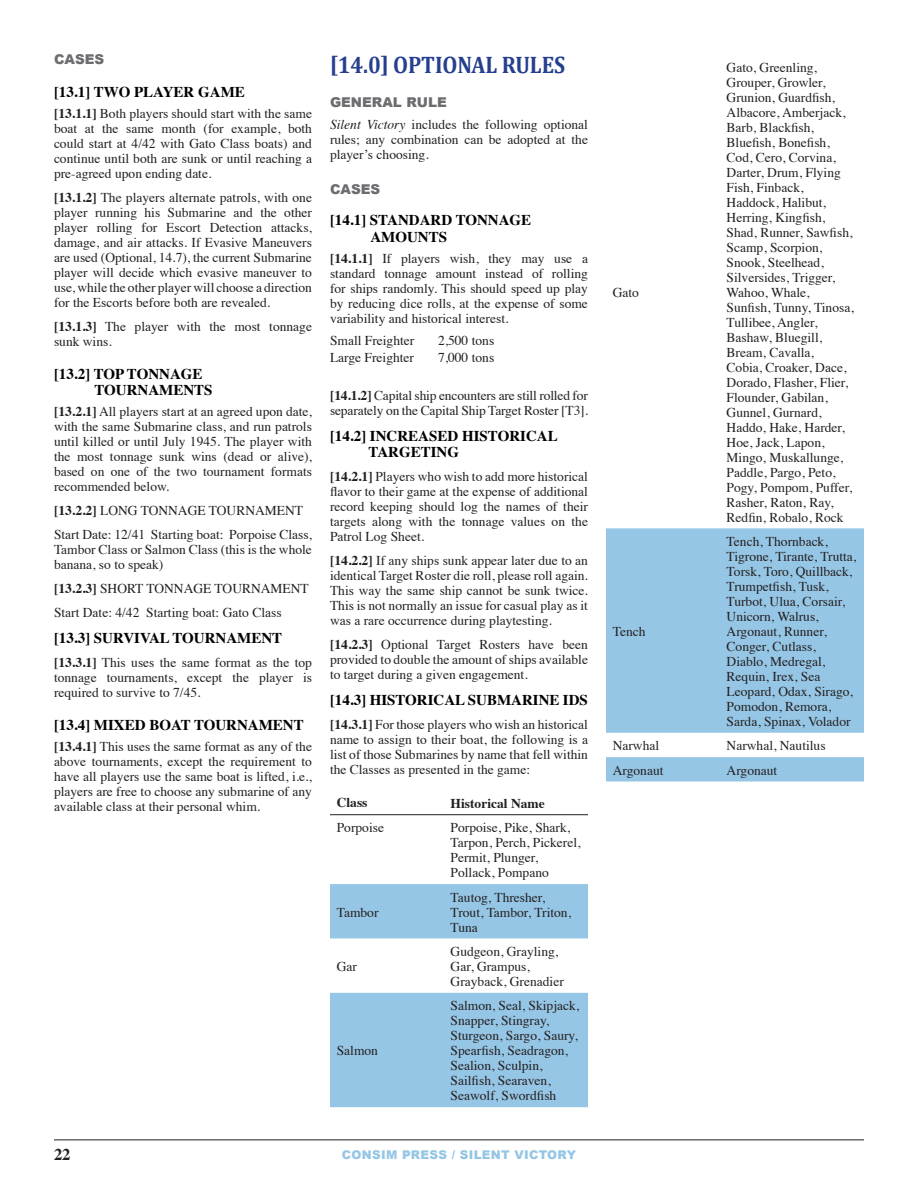
<style>
.page{position:relative;width:918px;height:1188px;background:#fff}
.page>*{position:absolute;margin:0;border:0;box-sizing:border-box;transform-origin:0 0}
.t1{font:700 24px "Cambria";letter-spacing:-.005em;color:#253f8e;scale:.9 1}
.t2{font:700 16.5px "Times";color:#231f20}
.t3{font:700 15px/16.5px "Times";color:#000}
.t4{font:13.5px/15px "Times";color:#231f20;text-align:justify}
.t5{font:900 13.5px "Arial";color:#6c6d70}
.t6{font:700 13.5px "Times";color:#231f20}
.t7{font:900 12px "Arial";letter-spacing:.025em;color:#96c6e5}
.s1{font-weight:700}
.s2{font-style:italic}
</style>
<div class="page">
<hr style="left:54px;top:1139px;width:810px;height:1px;background:#231f20">
<svg style="left:330px;top:884px;width:258px;height:223px;fill:#96c6e5"></svg>
<hr style="left:330px;top:814px;width:114px;height:1px;background:#231f20">
<hr style="left:444px;top:814px;width:144px;height:1px;background:#231f20">
<svg style="left:606px;top:528px;width:258px;height:254px;background:#a0cbe7"></svg>
<p class="t5" style="left:54px;top:49px;width:52px">CASES</p>
<p class="t3" style="left:54px;top:82px;width:192px">[13.1] TWO PLAYER GAME</p>
<p class="t4" style="left:54px;top:104px;width:260px"><span class="s1">[13.1.1]</span> Both players should start with the same boat at the same month (for example, both could start at 4/42 with Gato Class boats) and continue until both are sunk or until reaching a pre-agreed upon ending date.</p>
<p class="t4" style="left:54px;top:188px;width:260px"><span class="s1">[13.1.2]</span> The players alternate patrols, with one player running his Submarine and the other player rolling for Escort Detection attacks, damage, and air attacks. If Evasive Maneuvers are used (Optional, 14.7), the current Submarine player will decide which evasive maneuver to use, while the other player will choose a direction for the Escorts before both are revealed.</p>
<p class="t4" style="left:54px;top:317px;width:260px"><span class="s1">[13.1.3]</span> The player with the most tonnage sunk wins.</p>
<p class="t3" style="left:94px;top:364px;width:120px;text-indent:-40px">[13.2] TOP TONNAGE<br>TOURNAMENTS</p>
<p class="t4" style="left:54px;top:403px;width:260px"><span class="s1">[13.2.1]</span> All players start at an agreed upon date, with the same Submarine class, and run patrols until killed or until July 1945. The player with the most tonnage sunk wins (dead or alive), based on one of the two tournament formats recommended below.</p>
<p class="t4" style="left:54px;top:497px;width:260px;line-height:24px"><span class="s1">[13.2.2]</span> LONG TONNAGE TOURNAMENT<br>Start Date: 12/41 Starting boat: Porpoise Class,</p>
<p class="t4" style="left:54px;top:541px;width:259px">Tambor Class or Salmon Class (this is the whole banana, so to speak)</p>
<p class="t4" style="left:54px;top:575px;width:256px;line-height:24px"><span class="s1">[13.2.3]</span> SHORT TONNAGE TOURNAMENT<br>Start Date: 4/42 Starting boat: Gato Class</p>
<p class="t3" style="left:54px;top:628px;width:230px">[13.3] SURVIVAL TOURNAMENT</p>
<p class="t4" style="left:54px;top:653px;width:260px"><span class="s1">[13.3.1]</span> This uses the same format as the top tonnage tournaments, except the player is required to survive to 7/45.</p>
<p class="t3" style="left:54px;top:715px;width:251px">[13.4] MIXED BOAT TOURNAMENT</p>
<p class="t4" style="left:54px;top:737px;width:260px"><span class="s1">[13.4.1]</span> This uses the same format as any of the above tournaments, except the requirement to have all players use the same boat is lifted, i.e., players are free to choose any submarine of any available class at their personal whim.</p>
<h1 class="t1" style="left:330px;top:48px;width:263px">[14.0] OPTIONAL RULES</h1>
<p class="t5" style="left:330px;top:92px;width:118px">GENERAL RULE</p>
<p class="t4" style="left:330px;top:116px;width:260px"><span class="s2">Silent Victory</span> includes the following optional rules; any combination can be adopted at the player’s choosing.</p>
<p class="t5" style="left:330px;top:179px;width:52px">CASES</p>
<p class="t3" style="left:370px;top:210px;width:162px;text-indent:-40px">[14.1] STANDARD TONNAGE<br>AMOUNTS</p>
<p class="t4" style="left:330px;top:249px;width:260px"><span class="s1">[14.1.1]</span> If players wish, they may use a standard tonnage amount instead of rolling for ships randomly. This should speed up play by reducing dice rolls, at the expense of some variability and historical interest.</p>
<p class="t4" style="left:330px;top:332px;width:86px">Small Freighter</p>
<p class="t4" style="left:438px;top:332px;width:58px">2,500 tons</p>
<p class="t4" style="left:330px;top:349px;width:86px">Large Freighter</p>
<p class="t4" style="left:438px;top:349px;width:58px">7,000 tons</p>
<p class="t4" style="left:330px;top:387px;width:260px"><span class="s1">[14.1.2]</span> Capital ship encounters are still rolled for separately on the Capital Ship Target Roster [T3].</p>
<p class="t3" style="left:369px;top:426px;width:191px;text-indent:-39px">[14.2] INCREASED HISTORICAL<br>TARGETING</p>
<p class="t4" style="left:330px;top:468px;width:260px"><span class="s1">[14.2.1]</span> Players who wish to add more historical flavor to their game at the expense of additional record keeping should log the names of their targets along with the tonnage values on the Patrol Log Sheet.</p>
<p class="t4" style="left:330px;top:552px;width:260px"><span class="s1">[14.2.2]</span> If any ships sunk appear later due to an identical Target Roster die roll, please roll again.<br>This way the same ship cannot be sunk twice.<br>This is not normally an issue for casual play as it was a rare occurrence during playtesting.</p>
<p class="t4" style="left:330px;top:636px;width:260px"><span class="s1">[14.2.3]</span> Optional Target Rosters have been provided to double the amount of ships available to target during a given engagement.</p>
<p class="t3" style="left:330px;top:690px;width:259px">[14.3] HISTORICAL SUBMARINE IDS</p>
<p class="t4" style="left:330px;top:716px;width:260px"><span class="s1">[14.3.1]</span> For those players who wish an historical name to assign to their boat, the following is a list of those Submarines by name that fell within the Classes as presented in the game:</p>
<p class="t6" style="left:337px;top:790px;width:32px">Class</p>
<p class="t6" style="left:451px;top:790px;width:96px">Historical Name</p>
<p class="t4" style="left:337px;top:819px;width:49px">Porpoise</p>
<p class="t4" style="left:451px;top:819px;width:131px;text-align:left">Porpoise, Pike, Shark,<br>Tarpon, Perch, Pickerel,<br>Permit, Plunger,<br>Pollack, Pompano</p>
<p class="t4" style="left:337px;top:904px;width:43px">Tambor</p>
<p class="t4" style="left:451px;top:889px;width:122px;text-align:left">Tautog, Thresher,<br>Trout, Tambor, Triton,<br>Tuna</p>
<p class="t4" style="left:337px;top:958px;width:22px">Gar</p>
<p class="t4" style="left:337px;top:1042px;width:43px">Salmon</p>
<p class="t4" style="left:451px;top:943px;width:115px;text-align:left">Gudgeon, Grayling,<br>Gar, Grampus,<br>Grayback, Grenadier</p>
<p class="t4" style="left:451px;top:997px;width:130px;text-align:left">Salmon, Seal, Skipjack,<br>Snapper, Stingray,<br>Sturgeon, Sargo, Saury,<br>Spearfish, Seadragon,<br>Sealion, Sculpin,<br>Sailfish, Searaven,<br>Seawolf, Swordfish</p>
<p class="t2" style="left:54px;top:1138px;width:18px">22</p>
<p class="t7" style="left:342px;top:1146px;width:236px">CONSIM PRESS / SILENT VICTORY</p>
<p class="t4" style="left:613px;top:283px;width:28px">Gato</p>
<p class="t4" style="left:613px;top:623px;width:34px">Tench</p>
<p class="t4" style="left:727px;top:58px;width:129px;text-align:left">Gato, Greenling,<br>Grouper, Growler,<br>Grunion, Guardfish,<br>Albacore, Amberjack,<br>Barb, Blackfish,<br>Bluefish, Bonefish,<br>Cod, Cero, Corvina,<br>Darter, Drum, Flying<br>Fish, Finback,<br>Haddock, Halibut,<br>Herring, Kingfish,<br>Shad, Runner, Sawfish,<br>Scamp, Scorpion,<br>Snook, Steelhead,<br>Silversides, Trigger,<br>Wahoo, Whale,<br>Sunfish, Tunny, Tinosa,<br>Tullibee, Angler,<br>Bashaw, Bluegill,<br>Bream, Cavalla,<br>Cobia, Croaker, Dace,<br>Dorado, Flasher, Flier,<br>Flounder, Gabilan,<br>Gunnel, Gurnard,<br>Haddo, Hake, Harder,<br>Hoe, Jack, Lapon,<br>Mingo, Muskallunge,<br>Paddle, Pargo, Peto,<br>Pogy, Pompom, Puffer,<br>Rasher, Raton, Ray,<br>Redfin, Robalo, Rock</p>
<p class="t4" style="left:727px;top:533px;width:131px;text-align:left">Tench, Thornback,<br>Tigrone, Tirante, Trutta,<br>Torsk, Toro, Quillback,<br>Trumpetfish, Tusk,<br>Turbot, Ulua, Corsair,<br>Unicorn, Walrus,<br>Argonaut, Runner,<br>Conger, Cutlass,<br>Diablo, Medregal,<br>Requin, Irex, Sea<br>Leopard, Odax, Sirago,<br>Pomodon, Remora,<br>Sarda, Spinax, Volador</p>
<p class="t4" style="left:613px;top:737px;width:48px">Narwhal</p>
<p class="t4" style="left:727px;top:737px;width:100px">Narwhal, Nautilus</p>
<p class="t4" style="left:613px;top:761px;width:52px">Argonaut</p>
<p class="t4" style="left:727px;top:761px;width:52px">Argonaut</p>
</div>
